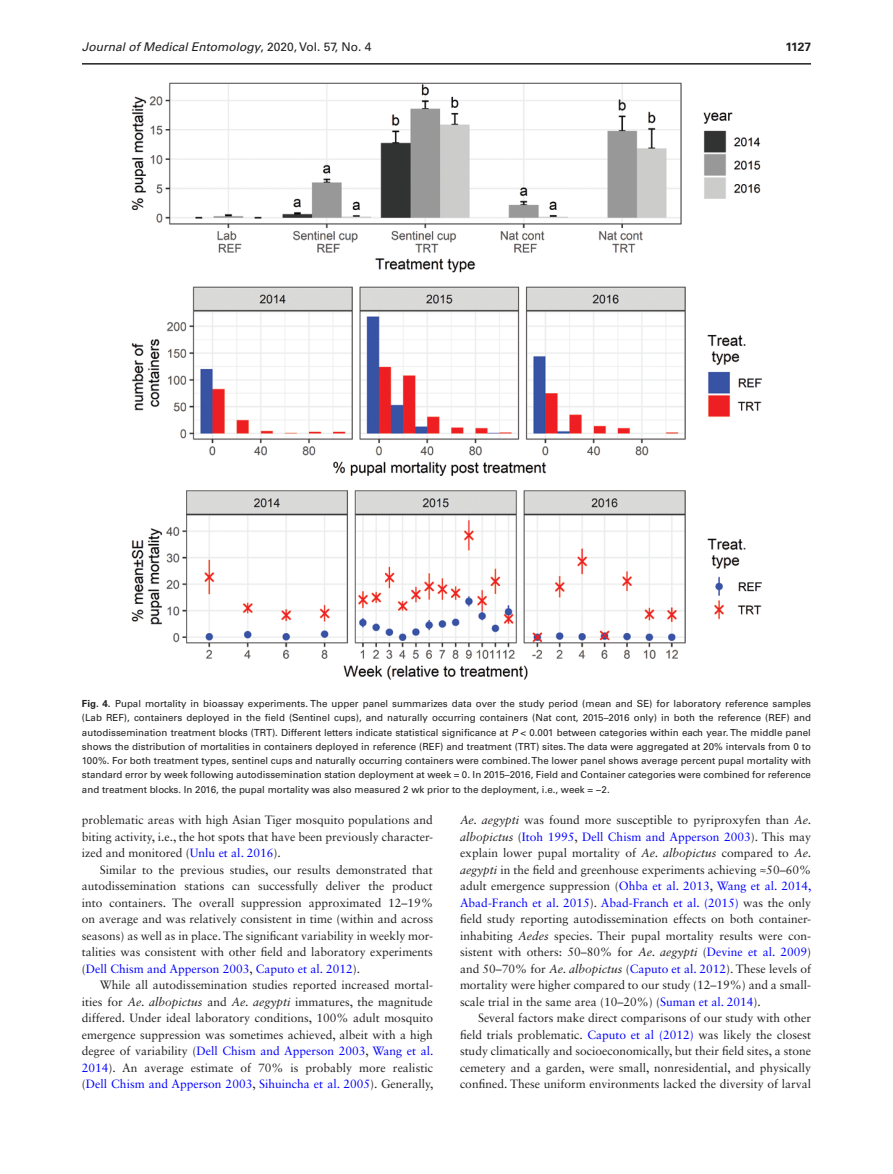
<style>
.page{position:relative;width:893px;height:1174px;background:#fff}
.page>*{position:absolute;margin:0;border:0;box-sizing:border-box;transform-origin:0 0}
.t1{font:12px/16.5px "Sabon LT Std";color:#231f20;text-align:justify}
.t2{font:italic 12px "Univers LT Std";color:#231f20}
.t3{font:700 12px "Univers LT Std";color:#231f20}
.t4{font:9.75px/14.2px "Univers LT Std";color:#231f20;text-align:justify}
.s1{font-style:normal}
.s2{font-weight:700}
.s3{font-style:italic}
.s4{color:#00f}
</style>
<div class="page">
<hr style="left:82px;top:63px;width:729px;height:2px;background:#231f20">
<img style="left:131px;top:82px;width:630px;height:597px">
<p class="t2" style="left:82px;top:40px;width:291px">Journal of Medical Entomology<span class="s1">, 2020, Vol. 57, No. 4</span></p>
<p class="t3" style="left:785px;top:40px;width:27px">1127</p>
<p class="t4" style="left:82px;top:696px;width:731px"><span class="s2">Fig. 4.</span> Pupal mortality in bioassay experiments. The upper panel summarizes data over the study period (mean and SE) for laboratory reference samples (Lab REF), containers deployed in the field (Sentinel cups), and naturally occurring containers (Nat cont, 2015–2016 only) in both the reference (REF) and autodissemination treatment blocks (TRT). Different letters indicate statistical significance at <span class="s3">P</span> &lt; 0.001 between categories within each year. The middle panel shows the distribution of mortalities in containers deployed in reference (REF) and treatment (TRT) sites. The data were aggregated at 20% intervals from 0 to 100%. For both treatment types, sentinel cups and naturally occurring containers were combined. The lower panel shows average percent pupal mortality with standard error by week following autodissemination station deployment at week = 0. In 2015–2016, Field and Container categories were combined for reference and treatment blocks. In 2016, the pupal mortality was also measured 2 wk prior to the deployment, i.e., week = −2.</p>
<p class="t1" style="left:82px;top:811px;width:352px">problematic areas with high Asian Tiger mosquito populations and biting activity, i.e., the hot spots that have been previously character&shy;ized and monitored (<span class="s4">Unlu et al. 2016</span>).</p>
<p class="t1" style="left:82px;top:861px;width:353px;text-indent:18px">Similar to the previous studies, our results demonstrated that autodissemination stations can successfully deliver the product into containers. The overall suppression approximated 12–19% on average and was relatively consistent in time (within and across seasons) as well as in place. The significant variability in weekly mor&shy;talities was consistent with other field and laboratory experiments (<span class="s4">Dell Chism and Apperson 2003</span>, <span class="s4">Caputo et al. 2012</span>).</p>
<p class="t1" style="left:82px;top:976px;width:353px;text-indent:18px">While all autodissemination studies reported increased mortal&shy;ities for <span class="s3">Ae. albopictus</span> and <span class="s3">Ae. aegypti</span> immatures, the magnitude differed. Under ideal laboratory conditions, 100% adult mosquito emergence suppression was sometimes achieved, albeit with a high degree of variability (<span class="s4">Dell Chism and Apperson 2003</span>, <span class="s4">Wang et al.<br>2014</span>). An average estimate of 70% is probably more realistic (<span class="s4">Dell Chism and Apperson 2003</span>, <span class="s4">Sihuincha et al. 2005</span>). Generally,</p>
<p class="t1" style="left:460px;top:811px;width:353px"><span class="s3">Ae. aegypti</span> was found more susceptible to pyriproxyfen than <span class="s3">Ae. albopictus</span> (<span class="s4">Itoh 1995</span>, <span class="s4">Dell Chism and Apperson 2003</span>). This may explain lower pupal mortality of <span class="s3">Ae. albopictus</span> compared to <span class="s3">Ae. aegypti</span> in the field and greenhouse experiments achieving ≈50–60% adult emergence suppression (<span class="s4">Ohba et al. 2013</span>, <span class="s4">Wang et al. 2014, Abad-Franch et al. 2015</span>). <span class="s4">Abad-Franch et al. (2015)</span> was the only field study reporting autodissemination effects on both container&shy;inhabiting <span class="s3">Aedes</span> species. Their pupal mortality results were con&shy;sistent with others: 50–80% for <span class="s3">Ae. aegypti</span> (<span class="s4">Devine et al. 2009</span>) and 50–70% for <span class="s3">Ae. albopictus</span> (<span class="s4">Caputo et al. 2012</span>). These levels of mortality were higher compared to our study (12–19%) and a small&shy;scale trial in the same area (10–20%) (<span class="s4">Suman et al. 2014</span>).</p>
<p class="t1" style="left:460px;top:1009px;width:353px;text-indent:18px">Several factors make direct comparisons of our study with other field trials problematic. <span class="s4">Caputo et al (2012)</span> was likely the closest study climatically and socioeconomically, but their field sites, a stone cemetery and a garden, were small, nonresidential, and physically confined. These uniform environments lacked the diversity of larval</p>
</div>
